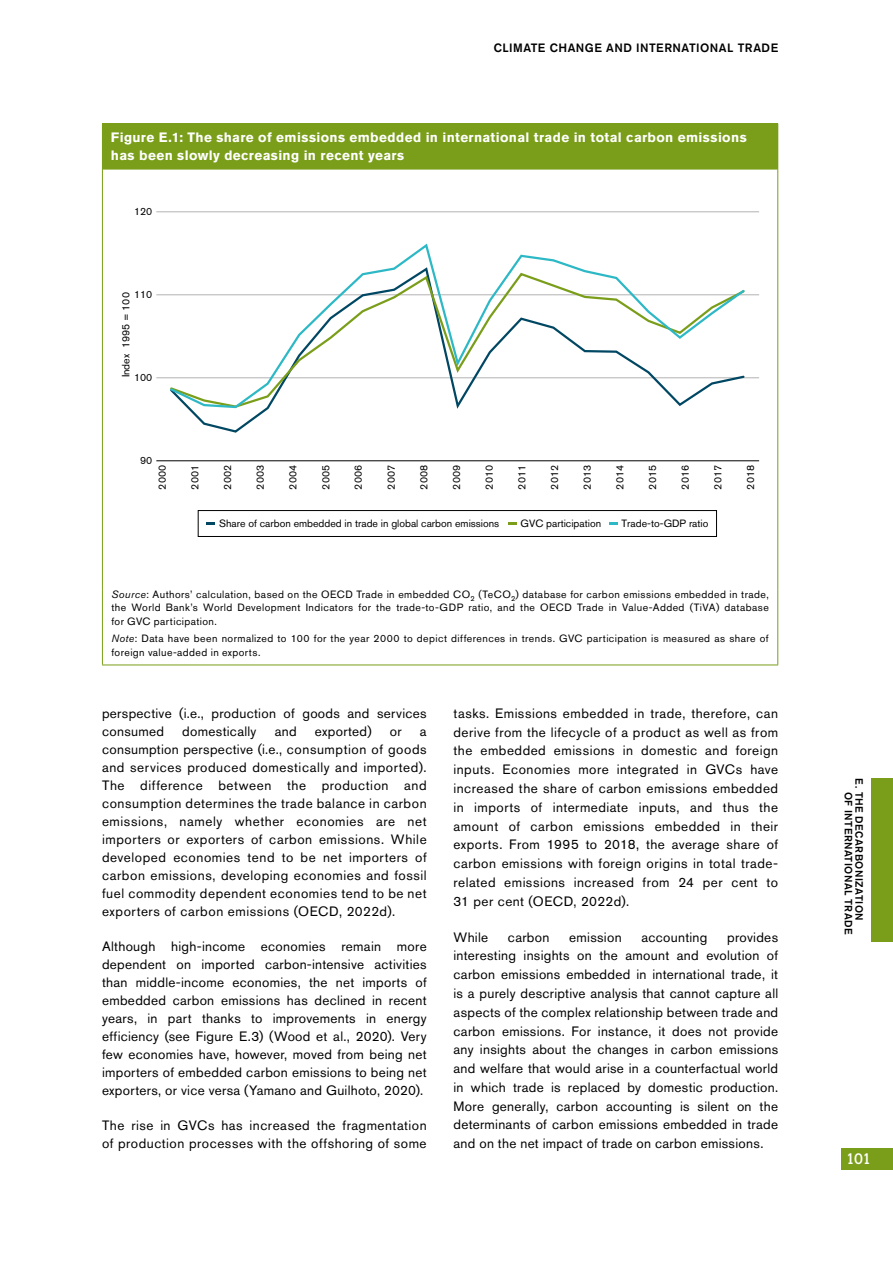
<style>
.page{position:relative;width:893px;height:1263px;background:#fff}
.page>*{position:absolute;margin:0;border:0;box-sizing:border-box;transform-origin:0 0}
.t1{font:15px "Calvert MT Std";color:#fff}
.t2{font:13.5px/18.8px "Akzidenz Grotesk BE";letter-spacing:.025em;color:#000;text-align:justify}
.t3{font:700 13.5px/18px "Akzidenz Grotesk BE";letter-spacing:.03em;color:#fff}
.t4{font:500 12px "Akzidenz Grotesk BE";letter-spacing:.04em;color:#000}
.t5{font:10.5px/13.5px "Akzidenz Grotesk BE";color:#000;text-align:justify}
.t6{font:10.5px/13.5px "Akzidenz Grotesk BE";letter-spacing:.04em;color:#000}
.t7{font:500 10.5px/10.5px "Akzidenz Grotesk BE";letter-spacing:.045em;color:#000}
.s1{font-style:italic}
</style>
<div class="page">
<div style="left:842px;top:1148px;width:51px;height:21px;background:#7a9e1a"></div>
<div style="left:872px;top:778px;width:21px;height:164px;background:#7a9e1a"></div>
<div style="left:102px;top:124px;width:676px;height:45px;background:#7a9e1a"></div>
<hr style="left:102px;top:123px;width:676px;height:1px;background:#7a9e1a">
<hr style="left:102px;top:169px;width:1px;height:421px;background:#7a9e1a">
<hr style="left:103px;top:168px;width:674px;height:2px;background:#7a9e1a">
<hr style="left:777px;top:169px;width:1px;height:421px;background:#7a9e1a">
<hr style="left:102px;top:590px;width:1px;height:75px;background:#7a9e1a">
<hr style="left:777px;top:590px;width:1px;height:75px;background:#7a9e1a">
<hr style="left:102px;top:665px;width:676px;height:1px;background:#7a9e1a">
<svg style="left:207px;top:522px;width:8px;height:2px"></svg>
<svg style="left:508px;top:522px;width:8px;height:2px"></svg>
<svg style="left:609px;top:522px;width:8px;height:2px"></svg>
<div style="left:198px;top:510px;width:519px;height:27px;border:1px solid #000"></div>
<hr style="left:156px;top:211px;width:603px;height:1px;background:#b3b2b2">
<hr style="left:156px;top:294px;width:603px;height:1px;background:#b3b2b2">
<hr style="left:156px;top:377px;width:603px;height:1px;background:#b3b2b2">
<hr style="left:156px;top:460px;width:603px;height:1px;background:#000">
<svg style="left:168px;top:243px;width:579px;height:166px"></svg>
<p class="t4" style="left:494px;top:40px;width:286px">CLIMATE CHANGE AND INTERNATIONAL TRADE</p>
<p class="t3" style="left:111px;top:129px;width:637px">Figure E.1: The share of emissions embedded in international trade in total carbon emissions has been slowly decreasing in recent years</p>
<p class="t5" style="left:134px;top:205px;width:20px">120</p>
<p class="t5" style="left:134px;top:287px;width:20px">110</p>
<p class="t5" style="left:119px;top:377px;width:87px;rotate:-90deg">Index 1995 = 100</p>
<p class="t5" style="left:134px;top:370px;width:20px">100</p>
<p class="t5" style="left:140px;top:453px;width:14px">90</p>
<p class="t5" style="left:155px;top:489px;width:26px;rotate:-90deg">2000</p>
<p class="t5" style="left:188px;top:489px;width:26px;rotate:-90deg">2001</p>
<p class="t5" style="left:221px;top:489px;width:26px;rotate:-90deg">2002</p>
<p class="t5" style="left:253px;top:489px;width:26px;rotate:-90deg">2003</p>
<p class="t5" style="left:286px;top:489px;width:26px;rotate:-90deg">2004</p>
<p class="t5" style="left:319px;top:489px;width:26px;rotate:-90deg">2005</p>
<p class="t5" style="left:351px;top:489px;width:26px;rotate:-90deg">2006</p>
<p class="t5" style="left:384px;top:489px;width:26px;rotate:-90deg">2007</p>
<p class="t5" style="left:417px;top:489px;width:26px;rotate:-90deg">2008</p>
<p class="t5" style="left:450px;top:489px;width:26px;rotate:-90deg">2009</p>
<p class="t5" style="left:482px;top:489px;width:26px;rotate:-90deg">2010</p>
<p class="t5" style="left:515px;top:489px;width:26px;rotate:-90deg">2011</p>
<p class="t5" style="left:548px;top:489px;width:26px;rotate:-90deg">2012</p>
<p class="t5" style="left:580px;top:489px;width:26px;rotate:-90deg">2013</p>
<p class="t5" style="left:613px;top:489px;width:26px;rotate:-90deg">2014</p>
<p class="t5" style="left:646px;top:489px;width:26px;rotate:-90deg">2015</p>
<p class="t5" style="left:678px;top:489px;width:26px;rotate:-90deg">2016</p>
<p class="t5" style="left:711px;top:489px;width:26px;rotate:-90deg">2017</p>
<p class="t5" style="left:744px;top:489px;width:26px;rotate:-90deg">2018</p>
<p class="t5" style="left:219px;top:516px;width:282px">Share of carbon embedded in trade in global carbon emissions</p>
<p class="t5" style="left:521px;top:516px;width:82px">GVC participation</p>
<p class="t5" style="left:622px;top:516px;width:88px">Trade-to-GDP ratio</p>
<p class="t5" style="left:111px;top:587px;width:659px"><span class="s1">Source</span>: Authors’ calculation, based on the OECD Trade in embedded CO<sub>2</sub> (TeCO<sub>2</sub>) database for carbon emissions embedded in trade, the World Bank’s World Development Indicators for the trade-to-GDP ratio, and the OECD Trade in Value-Added (TiVA) database for GVC participation.</p>
<p class="t6" style="left:111px;top:632px;width:659px"><span class="s1">Note</span>: Data have been normalized to 100 for the year 2000 to depict differences in trends. GVC participation is measured as share of foreign value-added in exports.</p>
<p class="t2" style="left:102px;top:704px;width:326px;line-height:18px">perspective (i.e., production of goods and services consumed</p>
<p class="t2" style="left:182px;top:721px;width:76px">domestically</p>
<p class="t2" style="left:275px;top:721px;width:23px">and</p>
<p class="t2" style="left:315px;top:721px;width:58px">exported)</p>
<p class="t2" style="left:390px;top:721px;width:13px">or</p>
<p class="t2" style="left:102px;top:722px;width:326px;line-height:18px;text-indent:318px">a consumption perspective (i.e., consumption of goods and services produced domestically and imported).<br>The difference between the production and consumption determines the trade balance in carbon emissions, namely whether economies are net importers or exporters of carbon emissions. While developed economies tend to be net importers of carbon emissions, developing economies and fossil fuel commodity dependent economies tend to be net exporters of carbon emissions (OECD, 2022d).</p>
<p class="t2" style="left:102px;top:937px;width:326px;line-height:18px">Although high-income economies remain more dependent on imported carbon-intensive activities than middle-income economies, the net imports of embedded carbon emissions has declined in recent years, in part thanks to improvements in energy efficiency (see Figure E.3) (Wood et al., 2020). Very few economies have, however, moved from being net importers of embedded carbon emissions to being net exporters, or vice versa (Yamano and Guilhoto, 2020).</p>
<p class="t2" style="left:102px;top:1116px;width:326px;line-height:18px">The rise in GVCs has increased the fragmentation of production processes with the offshoring of some</p>
<p class="t2" style="left:453px;top:704px;width:326px">tasks. Emissions embedded in trade, therefore, can derive from the lifecycle of a product as well as from the embedded emissions in domestic and foreign inputs. Economies more integrated in GVCs have increased the share of carbon emissions embedded in imports of intermediate inputs, and thus the amount of carbon emissions embedded in their exports. From 1995 to 2018, the average share of carbon emissions with foreign origins in total trade&shy;related emissions increased from 24 per cent to 31 per cent (OECD, 2022d).</p>
<p class="t2" style="left:453px;top:927px;width:36px">While</p>
<p class="t2" style="left:508px;top:927px;width:43px">carbon</p>
<p class="t2" style="left:569px;top:927px;width:54px">emission</p>
<p class="t2" style="left:641px;top:927px;width:68px">accounting</p>
<p class="t2" style="left:453px;top:927px;width:326px;text-indent:274px">provides interesting insights on the amount and evolution of carbon emissions embedded in international trade, it is a purely descriptive analysis that cannot capture all aspects of the complex relationship between trade and carbon emissions. For instance, it does not provide any insights about the changes in carbon emissions and welfare that would arise in a counterfactual world in which trade is replaced by domestic production.<br>More generally, carbon accounting is silent on the determinants of carbon emissions embedded in trade and on the net impact of trade on carbon emissions.</p>
<p class="t7" style="left:864px;top:792px;width:145px;text-indent:-13px;rotate:90deg">E. THE DECARBONIZATION<br>OF INTERNATIONAL TRADE</p>
<p class="t1" style="left:846px;top:1150px;width:27px">101</p>
</div>
